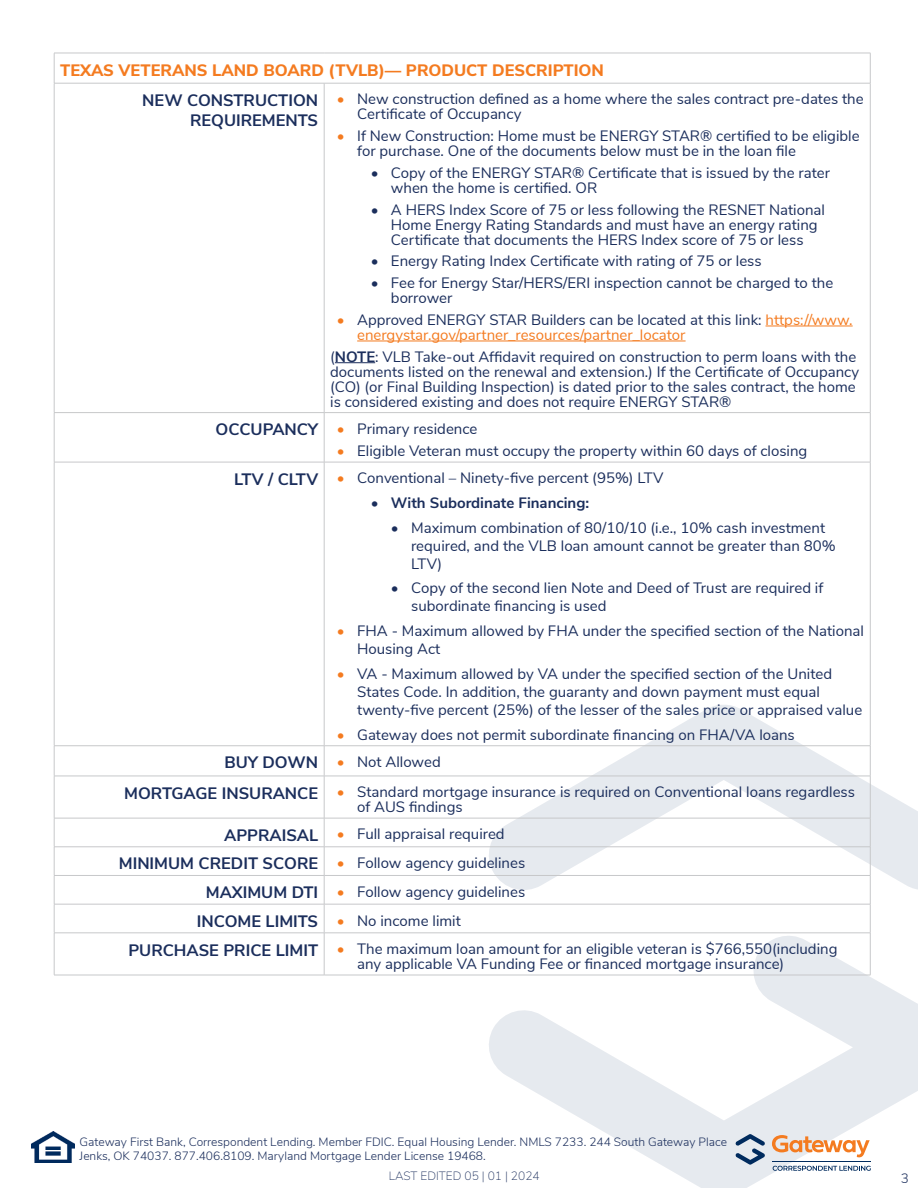
<style>
.page{position:relative;width:918px;height:1188px;background:#fff}
.page>*{position:absolute;margin:0;border:0;box-sizing:border-box;transform-origin:0 0}
.t1{font:800 16.5px "Nunito Sans";color:#f47b20}
.t2{font:700 16.5px/19.8px "Nunito Sans";color:#1b2e5c;text-align:right}
.t3{font:15px/15px "Nunito Sans";color:#1b2e5c}
.t4{font:15px/15px "Nunito Sans";color:#f47b20}
.t5{font:700 15px "Nunito Sans";color:#1b2e5c}
.t6{font:300 13.5px "Nunito Sans";color:#1b2e5c}
.t7{font:300 12px/14.4px "Nunito Sans";color:#1b2e5c}
.t8{font:200 12px "Nunito Sans";color:#1b2e5c}
.s1{font-size:14.7px;color:#f47b20}
.s2{font-size:14.7px}
.s3{color:#1b2e5c}
.s4{font-weight:700}
.s5{font-weight:700;font-size:16.5px}
</style>
<div class="page">
<svg style="left:484px;top:703px;width:434px;height:192px"></svg>
<svg style="left:484px;top:931px;width:434px;height:257px"></svg>
<img style="left:32px;top:1131px;width:43px;height:32px">
<svg style="left:772px;top:1135px;width:98px;height:22px"></svg>
<svg style="left:735px;top:1134px;width:30px;height:31px"></svg>
<svg style="left:773px;top:1166px;width:98px;height:5px"></svg>
<hr style="left:772px;top:1161px;width:99px;height:1px;background:#002b5e">
<hr style="left:54px;top:53px;width:270px;height:1px;background:#c7c8ca">
<hr style="left:54px;top:53px;width:1px;height:30px;background:#c7c8ca">
<hr style="left:324px;top:53px;width:546px;height:1px;background:#c7c8ca">
<hr style="left:870px;top:53px;width:1px;height:30px;background:#c7c8ca">
<hr style="left:54px;top:83px;width:270px;height:1px;background:#c7c8ca">
<hr style="left:54px;top:83px;width:1px;height:329px;background:#c7c8ca">
<hr style="left:324px;top:83px;width:546px;height:1px;background:#c7c8ca">
<hr style="left:324px;top:83px;width:1px;height:329px;background:#c7c8ca">
<hr style="left:870px;top:83px;width:1px;height:329px;background:#c7c8ca">
<hr style="left:54px;top:412px;width:270px;height:1px;background:#c7c8ca">
<hr style="left:54px;top:413px;width:1px;height:49px;background:#c7c8ca">
<hr style="left:324px;top:412px;width:546px;height:1px;background:#c7c8ca">
<hr style="left:324px;top:413px;width:1px;height:49px;background:#c7c8ca">
<hr style="left:870px;top:413px;width:1px;height:49px;background:#c7c8ca">
<hr style="left:54px;top:462px;width:270px;height:1px;background:#c7c8ca">
<hr style="left:54px;top:462px;width:1px;height:284px;background:#c7c8ca">
<hr style="left:324px;top:462px;width:546px;height:1px;background:#c7c8ca">
<hr style="left:324px;top:462px;width:1px;height:284px;background:#c7c8ca">
<hr style="left:870px;top:462px;width:1px;height:284px;background:#c7c8ca">
<hr style="left:54px;top:745px;width:270px;height:1px;background:#c7c8ca">
<hr style="left:54px;top:746px;width:1px;height:30px;background:#c7c8ca">
<hr style="left:324px;top:745px;width:546px;height:1px;background:#c7c8ca">
<hr style="left:324px;top:746px;width:1px;height:30px;background:#c7c8ca">
<hr style="left:870px;top:746px;width:1px;height:30px;background:#c7c8ca">
<hr style="left:54px;top:776px;width:270px;height:1px;background:#c7c8ca">
<hr style="left:54px;top:776px;width:1px;height:42px;background:#c7c8ca">
<hr style="left:324px;top:776px;width:546px;height:1px;background:#c7c8ca">
<hr style="left:324px;top:776px;width:1px;height:42px;background:#c7c8ca">
<hr style="left:870px;top:776px;width:1px;height:42px;background:#c7c8ca">
<hr style="left:54px;top:818px;width:270px;height:1px;background:#c7c8ca">
<hr style="left:324px;top:818px;width:546px;height:1px;background:#c7c8ca">
<hr style="left:54px;top:847px;width:270px;height:1px;background:#c7c8ca">
<hr style="left:324px;top:847px;width:546px;height:1px;background:#c7c8ca">
<hr style="left:54px;top:875px;width:270px;height:1px;background:#c7c8ca">
<hr style="left:324px;top:875px;width:546px;height:1px;background:#c7c8ca">
<hr style="left:54px;top:904px;width:270px;height:1px;background:#c7c8ca">
<svg style="left:54px;top:819px;width:1px;height:114px"></svg>
<hr style="left:324px;top:904px;width:546px;height:1px;background:#c7c8ca">
<svg style="left:324px;top:818px;width:1px;height:115px"></svg>
<svg style="left:870px;top:818px;width:1px;height:115px"></svg>
<hr style="left:54px;top:933px;width:270px;height:1px;background:#c7c8ca">
<hr style="left:54px;top:933px;width:1px;height:42px;background:#c7c8ca">
<hr style="left:324px;top:933px;width:546px;height:1px;background:#c7c8ca">
<hr style="left:324px;top:933px;width:1px;height:42px;background:#c7c8ca">
<hr style="left:870px;top:933px;width:1px;height:42px;background:#c7c8ca">
<hr style="left:54px;top:975px;width:270px;height:1px;background:#c7c8ca">
<hr style="left:324px;top:975px;width:546px;height:1px;background:#c7c8ca">
<hr style="left:766px;top:326px;width:87px;height:1px;background:#f47b20">
<hr style="left:357px;top:341px;width:329px;height:1px;background:#f47b20">
<hr style="left:335px;top:362px;width:40px;height:1px;background:#1b2e5c">
<p class="t1" style="left:60px;top:58px;width:545px">TEXAS VETERANS LAND BOARD (TVLB)— PRODUCT DESCRIPTION</p>
<p class="t2" style="left:142px;top:89px;width:177px">NEW CONSTRUCTION<br>REQUIREMENTS</p>
<p class="t3" style="left:357px;top:91px;width:508px;text-indent:-20px"><span class="s1">•</span> New construction defined as a home where the sales contract pre-dates the<br>Certificate of Occupancy</p>
<p class="t3" style="left:357px;top:127px;width:504px;text-indent:-20px"><span class="s1">•</span> If New Construction: Home must be ENERGY STAR® certified to be eligible for purchase. One of the documents below must be in the loan file</p>
<p class="t3" style="left:391px;top:164px;width:441px;text-indent:-20px"><span class="s2">•</span> Copy of the ENERGY STAR® Certificate that is issued by the rater when the home is certified. OR</p>
<p class="t3" style="left:391px;top:201px;width:436px;text-indent:-20px"><span class="s2">•</span> A HERS Index Score of 75 or less following the RESNET National<br>Home Energy Rating Standards and must have an energy rating<br>Certificate that documents the HERS Index score of 75 or less</p>
<p class="t3" style="left:371px;top:253px;width:392px"><span class="s2">•</span> Energy Rating Index Certificate with rating of 75 or less</p>
<p class="t3" style="left:391px;top:274px;width:444px;text-indent:-20px"><span class="s2">•</span> Fee for Energy Star/HERS/ERI inspection cannot be charged to the borrower</p>
<p class="t4" style="left:357px;top:311px;width:497px;text-indent:-20px"><span class="s2">•</span> <span class="s3">Approved ENERGY STAR Builders can be located at this link:</span> https://www. energystar.gov/partner_resources/partner_locator</p>
<p class="t3" style="left:330px;top:348px;width:530px">(<span class="s4">NOTE</span>: VLB Take-out Affidavit required on construction to perm loans with the documents listed on the renewal and extension.) If the Certificate of Occupancy (CO) (or Final Building Inspection) is dated prior to the sales contract, the home is considered existing and does not require ENERGY STAR®</p>
<p class="t3" style="left:216px;top:420px;width:263px"><span class="s5">OCCUPANCY</span> <span class="s1">•</span> Primary residence</p>
<p class="t3" style="left:234px;top:436px;width:575px;line-height:27.2px;text-indent:103px"><span class="s1">•</span> Eligible Veteran must occupy the property within 60 days of closing<br><span class="s5">LTV / CLTV</span> <span class="s1">•</span> Conventional – Ninety-five percent (95%) LTV</p>
<p class="t5" style="left:371px;top:492px;width:220px"><span class="s2">•</span> With Subordinate Financing:</p>
<p class="t3" style="left:411px;top:518px;width:426px;line-height:18px;text-indent:-20px"><span class="s2">•</span> Maximum combination of 80/10/10 (i.e., 10% cash investment required, and the VLB loan amount cannot be greater than 80%<br>LTV)</p>
<p class="t3" style="left:411px;top:578px;width:414px;line-height:18px;text-indent:-20px"><span class="s2">•</span> Copy of the second lien Note and Deed of Trust are required if subordinate financing is used</p>
<p class="t3" style="left:357px;top:621px;width:508px;line-height:18px;text-indent:-20px"><span class="s1">•</span> FHA - Maximum allowed by FHA under the specified section of the National<br>Housing Act</p>
<p class="t3" style="left:357px;top:664px;width:507px;line-height:18px;text-indent:-20px"><span class="s1">•</span> VA - Maximum allowed by VA under the specified section of the United<br>States Code. In addition, the guaranty and down payment must equal twenty-five percent (25%) of the lesser of the sales price or appraised value</p>
<p class="t3" style="left:224px;top:720px;width:572px;line-height:27.2px;text-indent:113px"><span class="s1">•</span> Gateway does not permit subordinate financing on FHA/VA loans<br><span class="s5">BUY DOWN</span> <span class="s1">•</span> Not Allowed</p>
<p class="t3" style="left:357px;top:783px;width:499px;text-indent:-233px"><span class="s5">MORTGAGE INSURANCE</span> <span class="s1">•</span> Standard mortgage insurance is required on Conventional loans regardless of AUS findings</p>
<p class="t3" style="left:224px;top:826px;width:282px"><span class="s5">APPRAISAL</span> <span class="s1">•</span> Full appraisal required</p>
<p class="t3" style="left:119px;top:854px;width:408px"><span class="s5">MINIMUM CREDIT SCORE</span> <span class="s1">•</span> Follow agency guidelines</p>
<p class="t3" style="left:206px;top:883px;width:321px"><span class="s5">MAXIMUM DTI</span> <span class="s1">•</span> Follow agency guidelines</p>
<p class="t3" style="left:197px;top:912px;width:266px"><span class="s5">INCOME LIMITS</span> <span class="s1">•</span> No income limit</p>
<p class="t3" style="left:357px;top:940px;width:482px;text-indent:-229px"><span class="s5">PURCHASE PRICE LIMIT</span> <span class="s1">•</span> The maximum loan amount for an eligible veteran is $766,550(including any applicable VA Funding Fee or financed mortgage insurance)</p>
<p class="t7" style="left:80px;top:1133px;width:649px">Gateway First Bank, Correspondent Lending. Member FDIC. Equal Housing Lender. NMLS 7233. 244 South Gateway Place<br>Jenks, OK 74037. 877.406.8109. Maryland Mortgage Lender License 19468.</p>
<p class="t8" style="left:389px;top:1167px;width:152px">LAST EDITED 05 | 01 | 2024</p>
<p class="t6" style="left:901px;top:1169px;width:10px">3</p>
</div>
